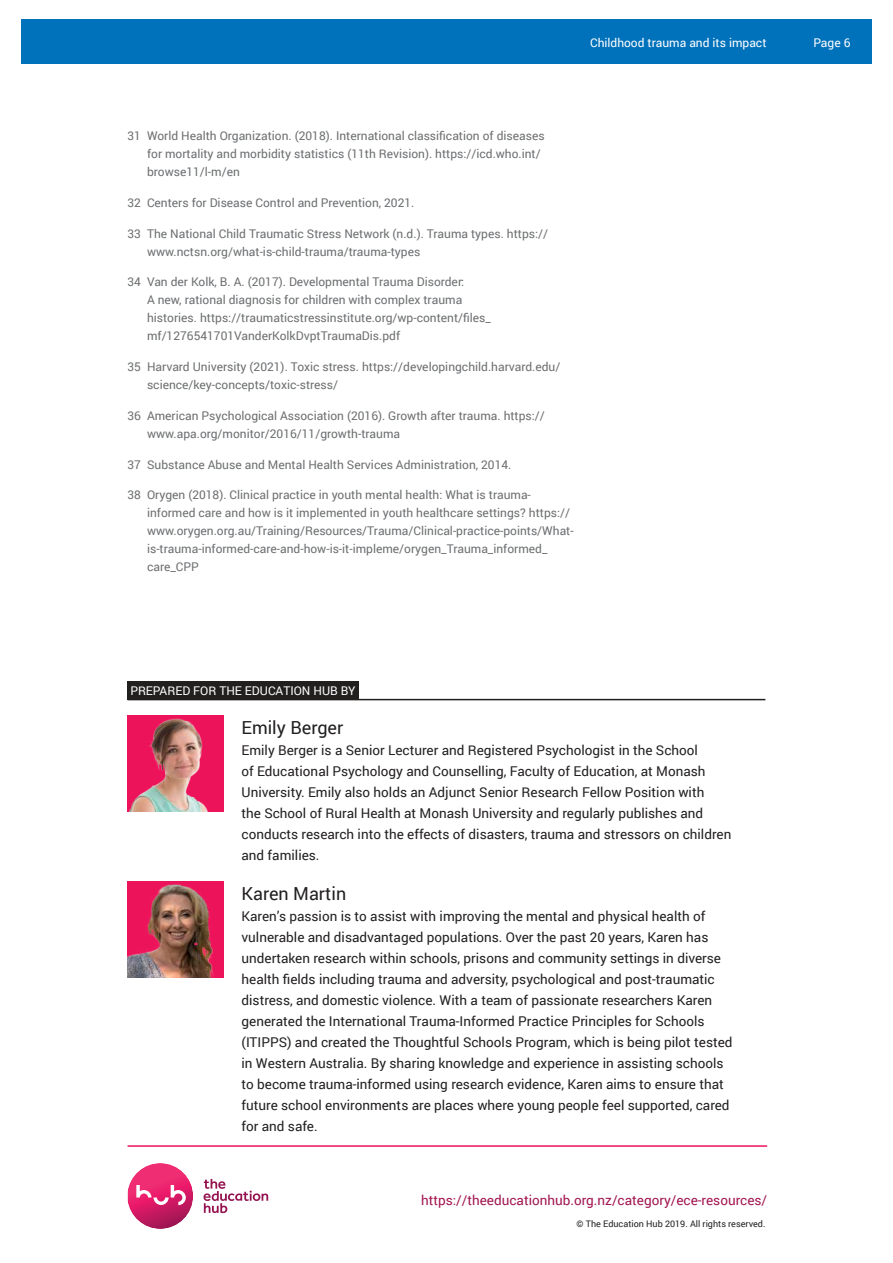
<style>
.page{position:relative;width:893px;height:1263px;background:#fff}
.page>*{position:absolute;margin:0;border:0;box-sizing:border-box;transform-origin:0 0}
.t1{font:18px "Roboto";color:#221f1f}
.t2{font:13.5px/21px "Roboto";color:#221f1f}
.t3{font:13.5px "Roboto";color:#a11651}
.t4{font:12px/18px "Roboto";color:#6c6e70}
.t5{font:12px "Roboto";color:#fff}
.t6{font:9px "Roboto";color:#221f1f}
</style>
<div class="page">
<img style="left:128px;top:1163px;width:65px;height:66px">
<svg style="left:136px;top:1185px;width:50px;height:20px"></svg>
<svg style="left:204px;top:1179px;width:64px;height:34px"></svg>
<hr style="left:128px;top:1145px;width:639px;height:2px;background:#ed135a">
<div style="left:21px;top:19px;width:851px;height:45px;background:#0071bb"></div>
<img style="left:128px;top:881px;width:96px;height:96px">
<div style="left:128px;top:681px;width:231px;height:19px;background:#221f1f"></div>
<hr style="left:128px;top:699px;width:637px;height:1px;background:#221f1f">
<img style="left:128px;top:715px;width:96px;height:96px">
<p class="t5" style="left:590px;top:37px;width:178px">Childhood trauma and its impact</p>
<p class="t5" style="left:813px;top:37px;width:39px">Page 6</p>
<p class="t4" style="left:147px;top:126px;width:399px;text-indent:-19px">31 World Health Organization. (2018). International classification of diseases for mortality and morbidity statistics (11th Revision). https://icd.who.int/ browse11/l-m/en</p>
<p class="t4" style="left:128px;top:194px;width:288px">32 Centers for Disease Control and Prevention, 2021.</p>
<p class="t4" style="left:147px;top:225px;width:403px;text-indent:-19px">33 The National Child Traumatic Stress Network (n.d.). Trauma types. https:// www.nctsn.org/what-is-child-trauma/trauma-types</p>
<p class="t4" style="left:147px;top:273px;width:345px;text-indent:-19px">34 Van der Kolk, B. A. (2017). Developmental Trauma Disorder:<br>A new, rational diagnosis for children with complex trauma histories. https://traumaticstressinstitute.org/wp-content/files_ mf/1276541701VanderKolkDvptTraumaDis.pdf</p>
<p class="t4" style="left:147px;top:359px;width:415px;text-indent:-19px">35 Harvard University (2021). Toxic stress. https://developingchild.harvard.edu/ science/key-concepts/toxic-stress/</p>
<p class="t4" style="left:147px;top:407px;width:399px;text-indent:-19px">36 American Psychological Association (2016). Growth after trauma. https:// www.apa.org/monitor/2016/11/growth-trauma</p>
<p class="t4" style="left:128px;top:456px;width:385px">37 Substance Abuse and Mental Health Services Administration, 2014.</p>
<p class="t4" style="left:147px;top:487px;width:428px;text-indent:-19px">38 Orygen (2018). Clinical practice in youth mental health: What is trauma&shy;informed care and how is it implemented in youth healthcare settings? https:// www.orygen.org.au/Training/Resources/Trauma/Clinical-practice-points/What&shy;is-trauma-informed-care-and-how-is-it-impleme/orygen_Trauma_informed_ care_CPP</p>
<p class="t5" style="left:130px;top:685px;width:227px">PREPARED FOR THE EDUCATION HUB BY</p>
<h1 class="t1" style="left:242px;top:720px;width:103px">Emily Berger</h1>
<p class="t2" style="left:242px;top:741px;width:491px">Emily Berger is a Senior Lecturer and Registered Psychologist in the School<br>of Educational Psychology and Counselling, Faculty of Education, at Monash University. Emily also holds an Adjunct Senior Research Fellow Position with<br>the School of Rural Health at Monash University and regularly publishes and conducts research into the effects of disasters, trauma and stressors on children and families.</p>
<h1 class="t1" style="left:242px;top:885px;width:106px">Karen Martin</h1>
<p class="t2" style="left:242px;top:906px;width:492px">Karen’s passion is to assist with improving the mental and physical health of vulnerable and disadvantaged populations. Over the past 20 years, Karen has undertaken research within schools, prisons and community settings in diverse health fields including trauma and adversity, psychological and post-traumatic distress, and domestic violence. With a team of passionate researchers Karen generated the International Trauma-Informed Practice Principles for Schools (ITIPPS) and created the Thoughtful Schools Program, which is being pilot tested in Western Australia. By sharing knowledge and experience in assisting schools to become trauma-informed using research evidence, Karen aims to ensure that future school environments are places where young people feel supported, cared for and safe.</p>
<p class="t3" style="left:421px;top:1194px;width:348px">https://theeducationhub.org.nz/category/ece-resources/</p>
<p class="t6" style="left:577px;top:1220px;width:190px">© The Education Hub 2019. All rights reserved.</p>
</div>
